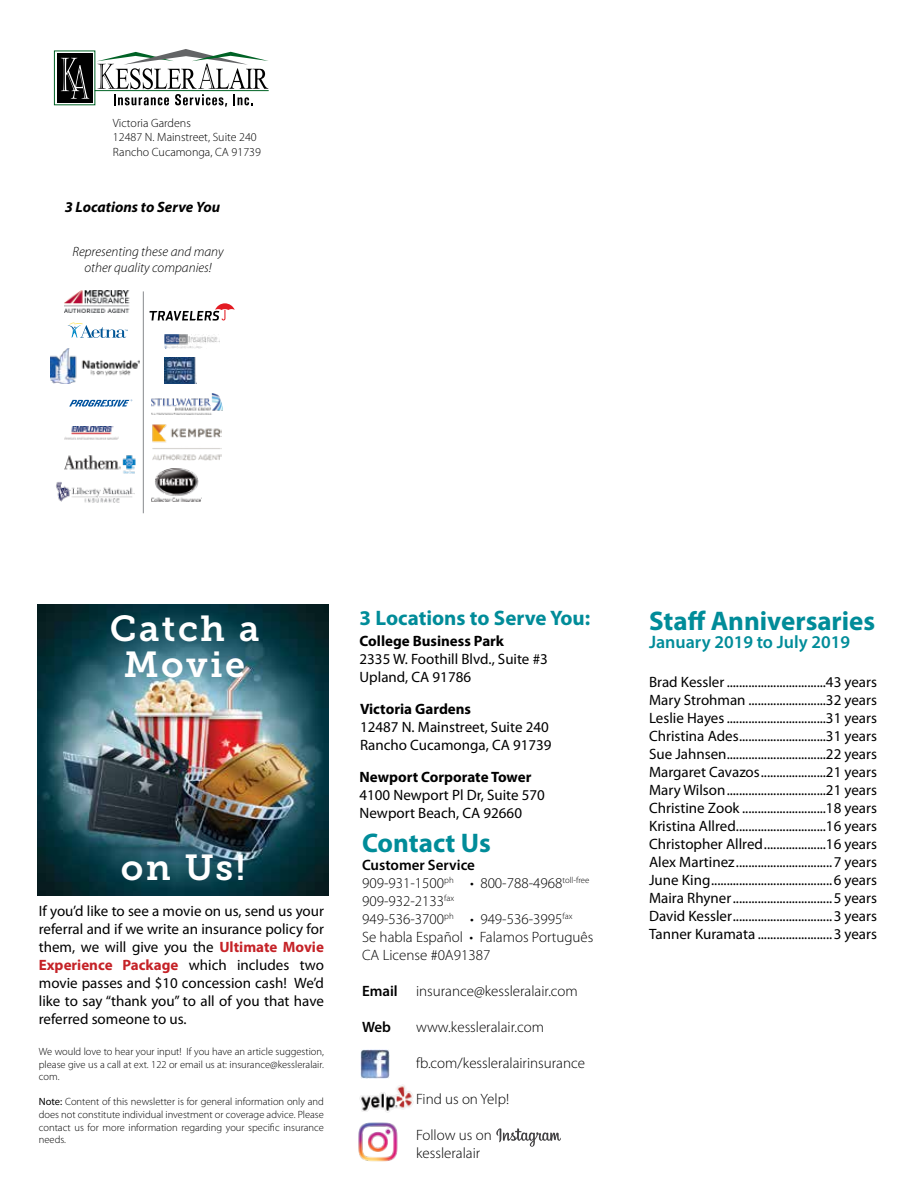
<style>
.page{position:relative;width:918px;height:1188px;background:#fff}
.page>*{position:absolute;margin:0;border:0;box-sizing:border-box;transform-origin:0 0}
.t1{font:36px/36px "Museo Slab 700";letter-spacing:.07em;color:#fff;text-align:center}
.t2{font:700 27px "Myriad Pro";color:#008c99}
.t3{font:700 21px "Myriad Pro";color:#008c99}
.t4{font:600 18px "Myriad Pro";color:#008c99}
.t5{font:15px/18px "Myriad Pro";color:#000}
.t6{font:300 15px/18px "Myriad Pro";color:#000}
.t7{font:700 15px "Myriad Pro";color:#000}
.t8{font:italic 700 15px "Myriad Pro";color:#000}
.t9{font:600 15px "Myriad Pro";color:#000}
.t10{font:italic 300 13.5px/16.2px "Myriad Pro";color:#000;text-align:center}
.t11{font:300 12px/14.4px "Myriad Pro";color:#000}
.t12{font:300 10.5px/12.6px "Myriad Pro";color:#000;text-align:justify}
.s1{font-weight:700;color:#c52227}
.s2{font-weight:400}
.s3{font-weight:600}
</style>
<div class="page">
<img style="left:38px;top:605px;width:290px;height:290px">
<img style="left:359px;top:1085px;width:55px;height:28px">
<img style="left:361px;top:1049px;width:29px;height:29px">
<svg style="left:69px;top:400px;width:63px;height:7px"></svg>
<svg style="left:68px;top:322px;width:60px;height:16px"></svg>
<img style="left:65px;top:455px;width:70px;height:19px">
<img style="left:65px;top:427px;width:54px;height:13px">
<img style="left:65px;top:290px;width:65px;height:22px">
<svg style="left:149px;top:303px;width:86px;height:18px"></svg>
<img style="left:164px;top:335px;width:56px;height:14px">
<img style="left:152px;top:468px;width:50px;height:33px">
<hr style="left:143px;top:291px;width:1px;height:222px;background:#95979a">
<svg style="left:54px;top:49px;width:215px;height:58px"></svg>
<img style="left:358px;top:1122px;width:40px;height:40px">
<svg style="left:496px;top:1128px;width:65px;height:19px"></svg>
<img style="left:152px;top:424px;width:70px;height:37px">
<img style="left:56px;top:482px;width:79px;height:21px">
<img style="left:151px;top:393px;width:71px;height:22px">
<img style="left:164px;top:357px;width:32px;height:27px">
<img style="left:51px;top:349px;width:88px;height:35px">
<p class="t11" style="left:113px;top:116px;width:149px">Victoria Gardens<br>12487 N. Mainstreet, Suite 240<br>Rancho Cucamonga, CA 91739</p>
<p class="t8" style="left:65px;top:197px;width:157px">3 Locations to Serve You</p>
<p class="t10" style="left:73px;top:244px;width:153px">Representing these and many other quality companies!</p>
<h1 class="t1" style="left:110px;top:611px;width:151px">Catch a<br>Movie</h1>
<h1 class="t1" style="left:121px;top:850px;width:126px">on Us!</h1>
<p class="t5" style="left:39px;top:902px;width:287px;text-align:justify">If you’d like to see a movie on us, send us your referral and if we write an insurance policy for them, we will give you the <span class="s1">Ultimate Movie Experience Package</span> which includes two movie passes and $10 concession cash! We’d like to say “thank you” to all of you that have referred someone to us.</p>
<p class="t12" style="left:39px;top:1045px;width:287px">We would love to hear your input! If you have an article suggestion, please give us a call at ext. 122 or email us at: insurance@kessleralair. com.</p>
<p class="t12" style="left:39px;top:1096px;width:287px"><span class="s2">Note:</span> Content of this newsletter is for general information only and does not constitute individual investment or coverage advice. Please contact us for more information regarding your specific insurance needs.</p>
<h3 class="t3" style="left:360px;top:604px;width:232px">3 Locations to Serve You:</h3>
<p class="t7" style="left:360px;top:632px;width:146px">College Business Park</p>
<p class="t5" style="left:360px;top:650px;width:190px">2335 W. Foothill Blvd., Suite #3<br>Upland, CA 91786</p>
<p class="t7" style="left:360px;top:699px;width:113px">Victoria Gardens</p>
<p class="t5" style="left:360px;top:718px;width:193px">12487 N. Mainstreet, Suite 240<br>Rancho Cucamonga, CA 91739</p>
<p class="t7" style="left:360px;top:767px;width:173px">Newport Corporate Tower</p>
<p class="t5" style="left:360px;top:786px;width:187px">4100 Newport Pl Dr, Suite 570<br>Newport Beach, CA 92660</p>
<h2 class="t2" style="left:362px;top:826px;width:130px">Contact Us</h2>
<p class="t6" style="left:362px;top:857px;width:233px"><span class="s3">Customer Service<br></span>909-931-1500<sup>ph</sup> • 800-788-4968<sup>toll-free<br></sup>909-932-2133<sup>fax<br></sup>949-536-3700<sup>ph</sup> • 949-536-3995<sup>fax<br></sup>Se habla Español • Falamos Português<br>CA License #0A91387</p>
<p class="t6" style="left:362px;top:983px;width:217px"><span class="s3">Email</span> insurance@kessleralair.com</p>
<p class="t9" style="left:362px;top:1018px;width:30px">Web</p>
<p class="t6" style="left:416px;top:1019px;width:129px">www.kessleralair.com</p>
<p class="t6" style="left:416px;top:1055px;width:171px">fb.com/kessleralairinsurance</p>
<p class="t6" style="left:416px;top:1091px;width:95px">Find us on Yelp!</p>
<p class="t6" style="left:416px;top:1127px;width:77px">Follow us on kessleralair</p>
<h2 class="t2" style="left:649px;top:603px;width:228px">Staff Anniversaries</h2>
<p class="t4" style="left:649px;top:630px;width:203px">January 2019 to July 2019</p>
<p class="t5" style="left:649px;top:673px;width:230px;text-align:justify">Brad Kessler................................43 years Mary Strohman .........................32 years Leslie Hayes................................31 years Christina Ades............................31 years Sue Jahnsen................................22 years Margaret Cavazos.....................21 years Mary Wilson................................21 years Christine Zook ...........................18 years Kristina Allred.............................16 years Christopher Allred....................16 years Alex Martinez...............................7 years June King.......................................6 years Maira Rhyner................................5 years David Kessler................................3 years Tanner Kuramata ........................3 years</p>
</div>
